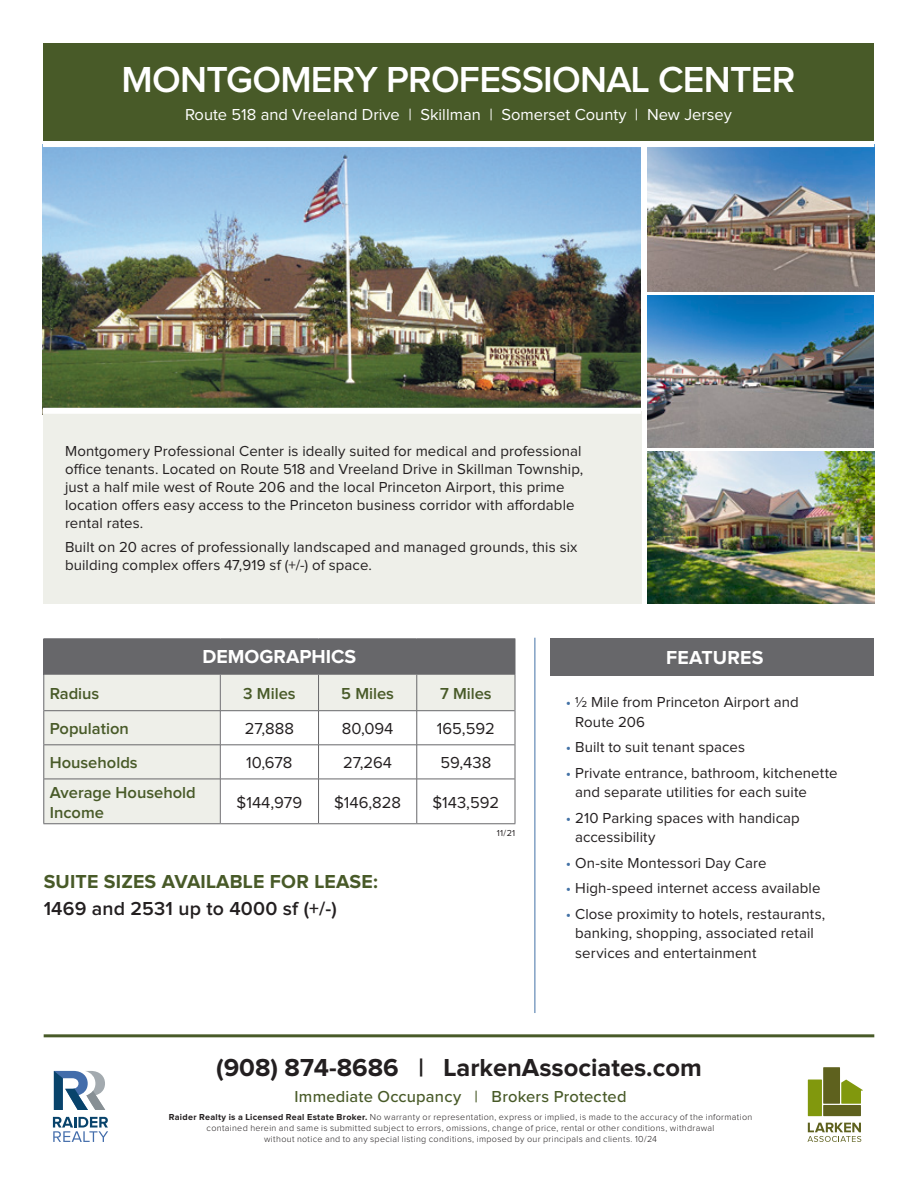
<style>
.page{position:relative;width:918px;height:1188px;background:#fff}
.page>*{position:absolute;margin:0;border:0;box-sizing:border-box;transform-origin:0 0}
.t1{font:600 37.5px "Proxima Nova";letter-spacing:-.02em;color:#fff}
.t2{font:700 25.5px "Proxima Nova";color:#231f20}
.t3{font:700 19.5px "Proxima Nova";letter-spacing:.01em;color:#485a28}
.t4{font:600 19.5px "Proxima Nova";letter-spacing:.01em;color:#231f20}
.t5{font:700 19.5px "Proxima Nova";color:#fff}
.t6{font:600 16.5px/19.8px "Proxima Nova";color:#485a28}
.t7{font:16.5px "Proxima Nova";color:#231f20}
.t8{font:16.5px "Proxima Nova";color:#fff}
.t9{font:500 16.5px "Proxima Nova";letter-spacing:.01em;color:#485a28}
.Intro{font:15px/19.5px "Proxima Nova";letter-spacing:.005em;color:#231f20}
.t10{font:300 9px/11.2px "Proxima Nova";letter-spacing:.035em;color:#231f20;text-align:center}
.t11{font:9px "Proxima Nova";color:#231f20}
.s1{color:#4372a6}
.s2{font-weight:700}
</style>
<div class="page">
<div style="left:44px;top:44px;width:830px;height:97px;background:#485a28"></div>
<hr style="left:44px;top:1034px;width:830px;height:3px;background:#485a28">
<svg style="left:53px;top:1117px;width:55px;height:25px"></svg>
<svg style="left:54px;top:1071px;width:51px;height:39px"></svg>
<div style="left:823px;top:1105px;width:38px;height:11px;background:#5e611e"></div>
<div style="left:808px;top:1080px;width:14px;height:36px;background:#81980d"></div>
<div style="left:823px;top:1067px;width:17px;height:37px;background:#5e611e"></div>
<svg style="left:841px;top:1080px;width:22px;height:24px"></svg>
<svg style="left:807px;top:1123px;width:54px;height:19px"></svg>
<img style="left:647px;top:296px;width:226px;height:151px">
<img style="left:43px;top:147px;width:598px;height:261px">
<div style="left:551px;top:638px;width:323px;height:38px;background:#67676a"></div>
<img style="left:647px;top:147px;width:227px;height:144px">
<div style="left:43px;top:411px;width:599px;height:192px;background:#eeefe9"></div>
<hr style="left:535px;top:638px;width:1px;height:375px;background:#4372a6">
<div style="left:43px;top:408px;width:598px;height:6px;background:#fff"></div>
<img style="left:647px;top:452px;width:227px;height:151px">
<div style="left:44px;top:639px;width:471px;height:36px;background:#67676a"></div>
<div style="left:44px;top:675px;width:471px;height:148px;background:#eeefe9"></div>
<svg style="left:221px;top:711px;width:294px;height:112px"></svg>
<hr style="left:220px;top:675px;width:1px;height:36px;background:#717074">
<hr style="left:220px;top:711px;width:1px;height:34px;background:#717074">
<hr style="left:220px;top:745px;width:1px;height:34px;background:#717074">
<hr style="left:220px;top:779px;width:1px;height:44px;background:#717074">
<hr style="left:318px;top:675px;width:1px;height:36px;background:#67676a">
<hr style="left:318px;top:711px;width:1px;height:34px;background:#67676a">
<hr style="left:318px;top:745px;width:1px;height:34px;background:#67676a">
<hr style="left:318px;top:779px;width:1px;height:44px;background:#67676a">
<hr style="left:43px;top:675px;width:1px;height:36px;background:#67676a">
<hr style="left:515px;top:675px;width:1px;height:36px;background:#67676a">
<hr style="left:43px;top:711px;width:1px;height:34px;background:#67676a">
<hr style="left:515px;top:711px;width:1px;height:34px;background:#67676a">
<hr style="left:43px;top:745px;width:1px;height:34px;background:#67676a">
<hr style="left:515px;top:745px;width:1px;height:34px;background:#67676a">
<hr style="left:43px;top:779px;width:1px;height:44px;background:#67676a">
<hr style="left:515px;top:779px;width:1px;height:44px;background:#67676a">
<hr style="left:43px;top:823px;width:177px;height:1px;background:#67676a">
<hr style="left:220px;top:823px;width:99px;height:1px;background:#67676a">
<hr style="left:319px;top:823px;width:98px;height:1px;background:#67676a">
<hr style="left:417px;top:823px;width:98px;height:1px;background:#67676a">
<hr style="left:417px;top:675px;width:1px;height:36px;background:#67676a">
<hr style="left:417px;top:711px;width:1px;height:34px;background:#67676a">
<hr style="left:417px;top:745px;width:1px;height:34px;background:#67676a">
<hr style="left:417px;top:779px;width:1px;height:44px;background:#67676a">
<hr style="left:43px;top:638px;width:177px;height:1px;background:#67676a">
<hr style="left:43px;top:639px;width:1px;height:36px;background:#67676a">
<hr style="left:220px;top:638px;width:99px;height:1px;background:#67676a">
<hr style="left:319px;top:638px;width:98px;height:1px;background:#67676a">
<hr style="left:417px;top:638px;width:98px;height:1px;background:#67676a">
<hr style="left:515px;top:639px;width:1px;height:36px;background:#67676a">
<hr style="left:44px;top:710px;width:176px;height:1px;background:#67676a">
<hr style="left:220px;top:710px;width:99px;height:1px;background:#67676a">
<hr style="left:319px;top:710px;width:98px;height:1px;background:#67676a">
<hr style="left:417px;top:710px;width:98px;height:1px;background:#67676a">
<hr style="left:44px;top:745px;width:176px;height:1px;background:#67676a">
<hr style="left:220px;top:745px;width:99px;height:1px;background:#67676a">
<hr style="left:319px;top:745px;width:98px;height:1px;background:#67676a">
<hr style="left:417px;top:745px;width:98px;height:1px;background:#67676a">
<hr style="left:44px;top:779px;width:176px;height:1px;background:#67676a">
<hr style="left:220px;top:779px;width:99px;height:1px;background:#67676a">
<hr style="left:319px;top:779px;width:98px;height:1px;background:#67676a">
<hr style="left:417px;top:779px;width:98px;height:1px;background:#67676a">
<h1 class="t1" style="left:122px;top:63px;width:675px">MONTGOMERY PROFESSIONAL CENTER</h1>
<p class="t8" style="left:185px;top:107px;width:548px">Route 518 and Vreeland Drive | Skillman | Somerset County | New Jersey</p>
<p class="Intro" style="left:65px;top:442px;width:520px;line-height:18px">Montgomery Professional Center is ideally suited for medical and professional office tenants. Located on Route 518 and Vreeland Drive in Skillman Township, just a half mile west of Route 206 and the local Princeton Airport, this prime location offers easy access to the Princeton business corridor with affordable rental rates.</p>
<p class="Intro" style="left:65px;top:538px;width:514px;line-height:18px">Built on 20 acres of professionally landscaped and managed grounds, this six building complex offers 47,919 sf (+/-) of space.</p>
<p class="t5" style="left:203px;top:648px;width:155px">DEMOGRAPHICS</p>
<p class="t5" style="left:666px;top:648px;width:99px">FEATURES</p>
<p class="t6" style="left:50px;top:685px;width:51px">Radius</p>
<p class="t6" style="left:243px;top:685px;width:54px">3 Miles</p>
<p class="t6" style="left:341px;top:685px;width:54px">5 Miles</p>
<p class="t6" style="left:440px;top:685px;width:53px">7 Miles</p>
<p class="t6" style="left:50px;top:720px;width:81px">Population</p>
<p class="t7" style="left:245px;top:721px;width:51px">27,888</p>
<p class="t7" style="left:342px;top:721px;width:53px">80,094</p>
<p class="t7" style="left:437px;top:721px;width:60px">165,592</p>
<p class="t6" style="left:50px;top:754px;width:89px">Households</p>
<p class="t7" style="left:246px;top:755px;width:48px">10,678</p>
<p class="t7" style="left:343px;top:755px;width:51px">27,264</p>
<p class="t7" style="left:441px;top:755px;width:52px">59,438</p>
<p class="t6" style="left:50px;top:783px;width:148px">Average Household<br>Income</p>
<p class="t7" style="left:237px;top:795px;width:67px">$144,979</p>
<p class="t7" style="left:334px;top:795px;width:69px">$146,828</p>
<p class="t7" style="left:433px;top:795px;width:68px">$143,592</p>
<p class="t11" style="left:497px;top:829px;width:20px">11/21</p>
<p class="t3" style="left:44px;top:873px;width:336px">SUITE SIZES AVAILABLE FOR LEASE:</p>
<p class="t4" style="left:44px;top:899px;width:295px">1469 and 2531 up to 4000 sf (+/-)</p>
<p class="Intro" style="left:575px;top:693px;width:225px;text-indent:-9px"><span class="s1">•</span> ½ Mile from Princeton Airport and<br>Route 206</p>
<p class="Intro" style="left:566px;top:738px;width:181px"><span class="s1">•</span> Built to suit tenant spaces</p>
<p class="Intro" style="left:575px;top:764px;width:264px;text-indent:-9px"><span class="s1">•</span> Private entrance, bathroom, kitchenette and separate utilities for each suite</p>
<p class="Intro" style="left:575px;top:809px;width:226px;text-indent:-9px"><span class="s1">•</span> 210 Parking spaces with handicap accessibility</p>
<p class="Intro" style="left:566px;top:854px;width:202px"><span class="s1">•</span> On-site Montessori Day Care</p>
<p class="Intro" style="left:566px;top:879px;width:256px"><span class="s1">•</span> High-speed internet access available</p>
<p class="Intro" style="left:575px;top:905px;width:252px;text-indent:-9px"><span class="s1">•</span> Close proximity to hotels, restaurants, banking, shopping, associated retail services and entertainment</p>
<h2 class="t2" style="left:216px;top:1056px;width:487px">(908) 874-8686 | LarkenAssociates.com</h2>
<p class="t9" style="left:295px;top:1084px;width:333px">Immediate Occupancy | Brokers Protected</p>
<p class="t10" style="left:169px;top:1111px;width:585px"><span class="s2">Raider Realty is a Licensed Real Estate Broker.</span> No warranty or representation, express or implied, is made to the accuracy of the information contained herein and same is submitted subject to errors, omissions, change of price, rental or other conditions, withdrawal<br>without notice and to any special listing conditions, imposed by our principals and clients. 10/24</p>
</div>
